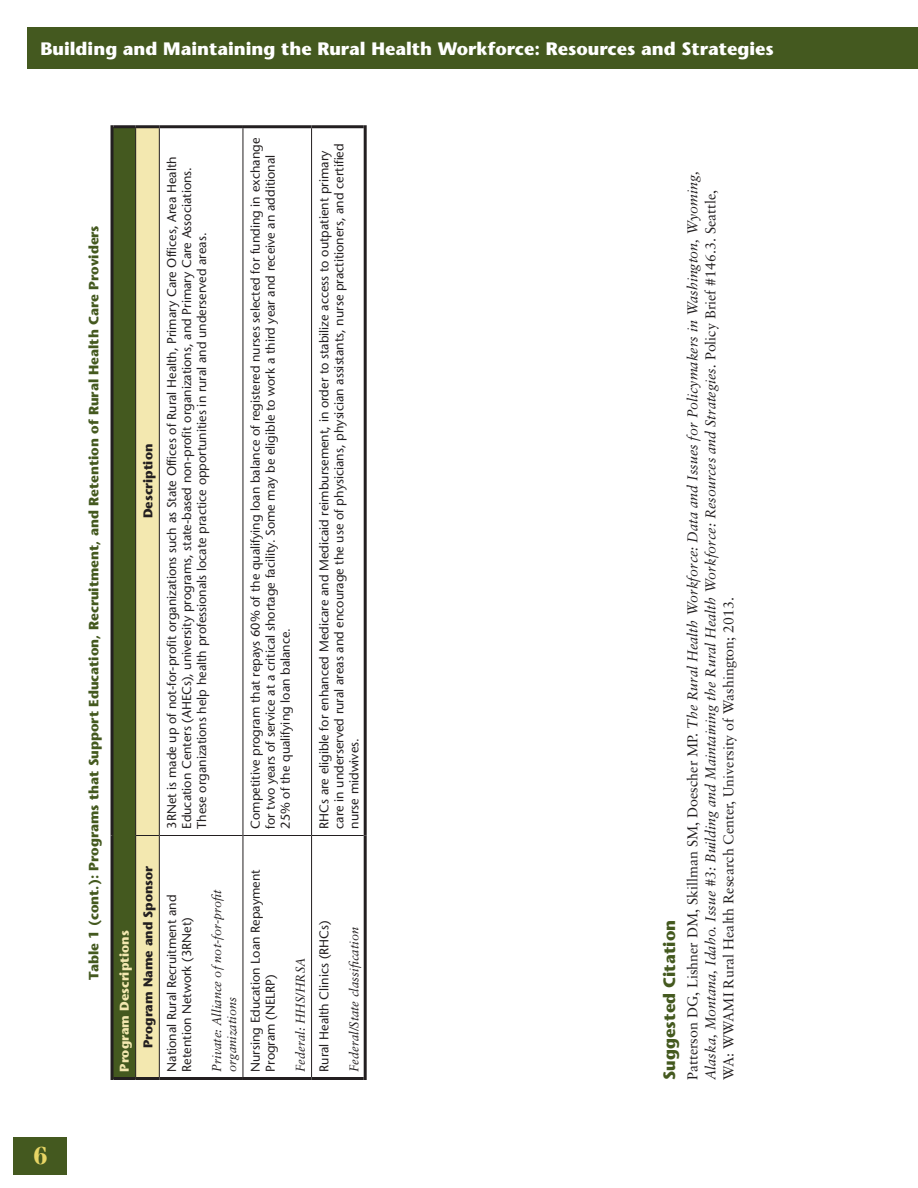
<style>
.page{position:relative;width:918px;height:1188px;background:#fff}
.page>*{position:absolute;margin:0;border:0;box-sizing:border-box;transform-origin:0 0}
.t1{font:700 21px "Fenice";color:#e8d665}
.t2{font:700 18px "Stone Sans";color:#fff}
.StoneSubHeads{font:700 16.5px "Stone Sans";color:#44591f}
.t3{font:italic 14.25px/18px "Sabon";color:#231f20}
.Figure_Heads{font:700 13.5px "Stone Sans";color:#44591f}
.tabletext{font:12.75px/15px "Stone Sans";color:#231f20}
.tabletext-2{font:italic 12.75px/15px "Sabon";color:#231f20}
.Table_text_Bold{font:700 12.75px "Stone Sans";color:#231f20}
.Table_text_Bold-2{font:700 12.75px "Stone Sans";color:#f3e8b0}
.s1{font-style:normal}
</style>
<div class="page">
<div style="left:27px;top:27px;width:891px;height:42px;background:#44591f"></div>
<div style="left:112px;top:127px;width:24px;height:951px;background:#44591f"></div>
<hr style="left:114px;top:1077px;width:22px;height:3px;background:#231f20">
<hr style="left:136px;top:1077px;width:23px;height:3px;background:#231f20">
<hr style="left:159px;top:1077px;width:84px;height:3px;background:#231f20">
<hr style="left:243px;top:1077px;width:69px;height:3px;background:#231f20">
<hr style="left:312px;top:1077px;width:52px;height:3px;background:#231f20">
<hr style="left:364px;top:836px;width:3px;height:244px;background:#231f20">
<hr style="left:364px;top:125px;width:3px;height:711px;background:#231f20">
<hr style="left:135px;top:836px;width:1px;height:241px;background:#231f20">
<hr style="left:135px;top:128px;width:1px;height:708px;background:#231f20">
<svg style="left:136px;top:128px;width:23px;height:949px"></svg>
<hr style="left:159px;top:836px;width:1px;height:241px;background:#231f20">
<hr style="left:159px;top:128px;width:1px;height:708px;background:#231f20">
<hr style="left:243px;top:836px;width:1px;height:241px;background:#231f20">
<hr style="left:243px;top:128px;width:1px;height:708px;background:#231f20">
<hr style="left:160px;top:835px;width:83px;height:1px;background:#231f20">
<hr style="left:243px;top:835px;width:68px;height:1px;background:#231f20">
<hr style="left:311px;top:836px;width:1px;height:241px;background:#231f20">
<hr style="left:311px;top:128px;width:1px;height:708px;background:#231f20">
<hr style="left:312px;top:835px;width:52px;height:1px;background:#231f20">
<hr style="left:111px;top:836px;width:3px;height:244px;background:#231f20">
<hr style="left:111px;top:125px;width:3px;height:711px;background:#231f20">
<hr style="left:159px;top:125px;width:84px;height:3px;background:#231f20">
<hr style="left:114px;top:125px;width:22px;height:3px;background:#231f20">
<hr style="left:136px;top:125px;width:23px;height:3px;background:#231f20">
<hr style="left:243px;top:125px;width:69px;height:3px;background:#231f20">
<hr style="left:312px;top:125px;width:52px;height:3px;background:#231f20">
<div style="left:14px;top:1137px;width:54px;height:37px;background:#44591f"></div>
<h2 class="t2" style="left:40px;top:37px;width:735px">Building and Maintaining the Rural Health Workforce: Resources and Strategies</h2>
<h1 class="t1" style="left:34px;top:1142px;width:15px">6</h1>
<p class="Figure_Heads" style="left:85px;top:980px;width:756px;rotate:-90deg">Table 1 (cont.): Programs that Support Education, Recruitment, and Retention of Rural Health Care Providers</p>
<p class="Table_text_Bold" style="left:140px;top:518px;width:76px;rotate:-90deg">Description</p>
<p class="tabletext" style="left:164px;top:829px;width:674px;rotate:-90deg">3RNet is made up of not-for-profit organizations such as State Offices of Rural Health, Primary Care Offices, Area Health<br>Education Centers (AHECs), university programs, state-based non-profit organizations, and Primary Care Associations.<br>These organizations help health professionals locate practice opportunities in rural and underserved areas.</p>
<p class="tabletext" style="left:248px;top:829px;width:692px;rotate:-90deg">Competitive program that repays 60% of the qualifying loan balance of registered nurses selected for funding in exchange for two years of service at a critical shortage facility. Some may be eligible to work a third year and receive an additional<br>25% of the qualifying loan balance.</p>
<p class="tabletext" style="left:316px;top:829px;width:687px;rotate:-90deg">RHCs are eligible for enhanced Medicare and Medicaid reimbursement, in order to stabilize access to outpatient primary care in underserved rural areas and encourage the use of physicians, physician assistants, nurse practitioners, and certified nurse midwives.</p>
<p class="Table_text_Bold-2" style="left:116px;top:1072px;width:143px;rotate:-90deg">Program Descriptions</p>
<p class="Table_text_Bold" style="left:140px;top:1048px;width:184px;rotate:-90deg">Program Name and Sponsor</p>
<p class="tabletext" style="left:164px;top:1072px;width:179px;rotate:-90deg">National Rural Recruitment and<br>Retention Network (3RNet)</p>
<p class="tabletext-2" style="left:209px;top:1072px;width:184px;rotate:-90deg">Private: Alliance of not-for-profit organizations</p>
<p class="tabletext" style="left:248px;top:1072px;width:204px;rotate:-90deg">Nursing Education Loan Repayment<br>Program (NELRP)</p>
<p class="tabletext-2" style="left:293px;top:1072px;width:116px;rotate:-90deg">Federal: HHS/HRSA</p>
<p class="tabletext" style="left:316px;top:1072px;width:152px;rotate:-90deg">Rural Health Clinics (RHCs)</p>
<p class="tabletext-2" style="left:346px;top:1072px;width:146px;rotate:-90deg">Federal/State classification</p>
<p class="t3" style="left:684px;top:1080px;width:910px;rotate:-90deg"><span class="s1">Patterson DG, Lishner DM, Skillman SM, Doescher MP.</span> The Rural Health Workforce: Data and Issues for Policymakers in Washington, Wyoming,<br>Alaska, Montana, Idaho. Issue #3: Building and Maintaining the Rural Health Workforce: Resources and Strategies. <span class="s1">Policy Brief #146.3. Seattle,<br>WA: WWAMI Rural Health Research Center, University of Washington; 2013.</span></p>
<p class="StoneSubHeads" style="left:659px;top:1080px;width:162px;rotate:-90deg">Suggested Citation</p>
</div>
